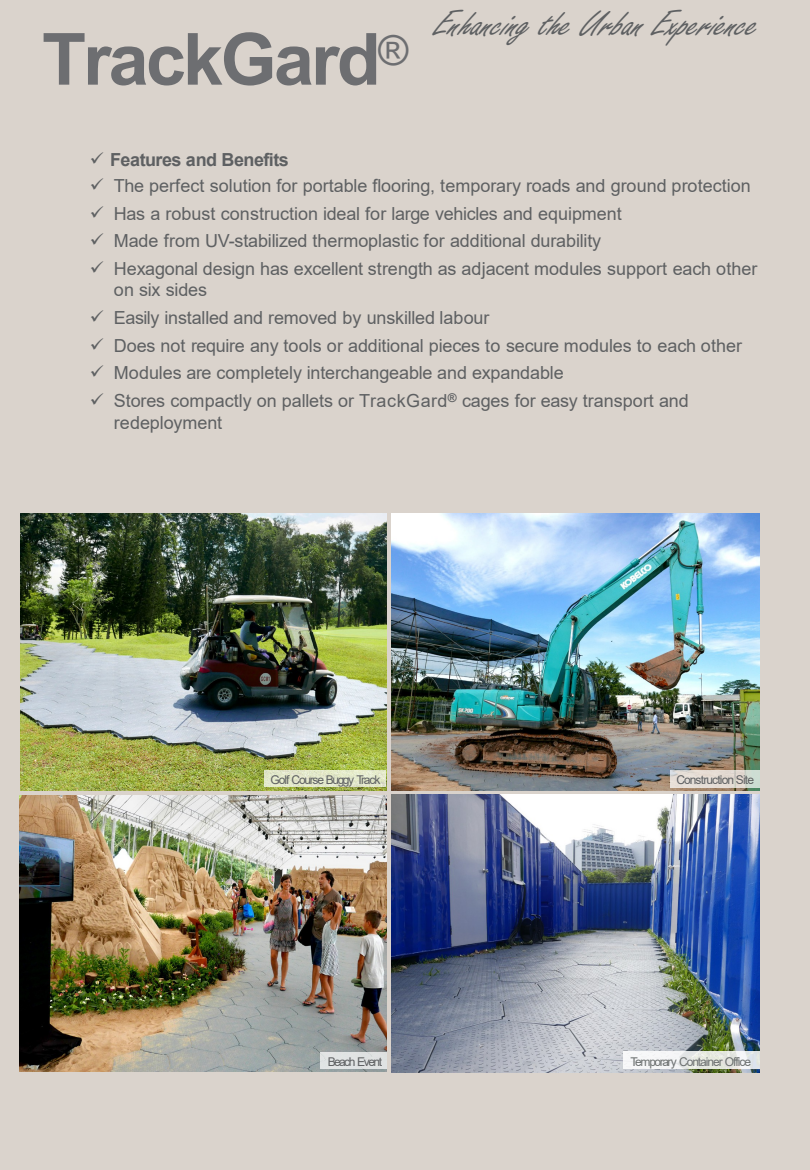
<style>
.page{position:relative;width:810px;height:1170px;background:#fff}
.page>*{position:absolute;margin:0;border:0;box-sizing:border-box;transform-origin:0 0}
.t1{font:700 72px "Arial";letter-spacing:-.04em;color:#6d6e71}
.t2{font:italic 39px "Freestyle Script";color:#5e6062}
.t3{font:18px/21.6px "Arial";letter-spacing:-.005em;color:#5e6062}
.t4{font:700 18px "Arial";letter-spacing:-.03em;color:#5e6062}
.t5{font:12px "Arial";letter-spacing:-.095em;color:#6c7070}
.t6{font:12px "Arial";letter-spacing:-.095em;color:#5e6062}
.t7{font:12px "Arial";letter-spacing:-.075em;color:#5e6062}
.t8{font:12px "Arial";letter-spacing:-.125em;color:#5e6062}
</style>
<div class="page">
<div style="left:0;top:0;width:810px;height:1169px;background:#dad3cc"></div>
<img style="left:392px;top:513px;width:367px;height:278px">
<img style="left:392px;top:795px;width:367px;height:277px">
<div style="left:623px;top:1051px;width:136px;height:18px;background:#fff;opacity:.86"></div>
<img style="left:20px;top:513px;width:366px;height:278px">
<div style="left:265px;top:770px;width:121px;height:16px;background:#fff;opacity:.72"></div>
<img style="left:20px;top:796px;width:367px;height:275px">
<div style="left:321px;top:1052px;width:66px;height:16px;background:#e0e3e3"></div>
<div style="left:670px;top:770px;width:89px;height:17px;background:#fff;opacity:.72"></div>
<h1 class="t1" style="left:42px;top:9px;width:368px">TrackGard<sup>®</sup></h1>
<h2 class="t2" style="left:432px;top:3px;width:341px">Enhancingthe Urban Experience</h2>
<p class="t4" style="left:90px;top:147px;width:201px">✓ Features and Benefits</p>
<p class="t3" style="left:90px;top:175px;width:663px">✓ The perfect solution for portable flooring, temporary roads and ground protection</p>
<p class="t3" style="left:90px;top:202px;width:533px">✓ Has a robust construction ideal for large vehicles and equipment</p>
<p class="t3" style="left:90px;top:230px;width:513px">✓ Made from UV-stabilized thermoplastic for additional durability</p>
<p class="t3" style="left:114px;top:258px;width:645px;text-indent:-24px">✓ Hexagonal design has excellent strength as adjacent modules support each other on six sides</p>
<p class="t3" style="left:90px;top:307px;width:401px">✓ Easily installed and removed by unskilled labour</p>
<p class="t3" style="left:90px;top:334px;width:654px">✓ Does not require any tools or additional pieces to secure modules to each other</p>
<p class="t3" style="left:90px;top:362px;width:475px">✓ Modules are completely interchangeable and expandable</p>
<p class="t3" style="left:114px;top:390px;width:576px;text-indent:-24px">✓ Stores compactly on pallets or TrackGard<sup>®</sup> cages for easy transport and redeployment</p>
<p class="t6" style="left:271px;top:771px;width:112px">Golf Course Buggy Track</p>
<p class="t8" style="left:328px;top:1053px;width:56px">Beach Event</p>
<p class="t7" style="left:676px;top:772px;width:79px">Construction Site</p>
<p class="t5" style="left:631px;top:1053px;width:122px">Temporary Container Office</p>
</div>
